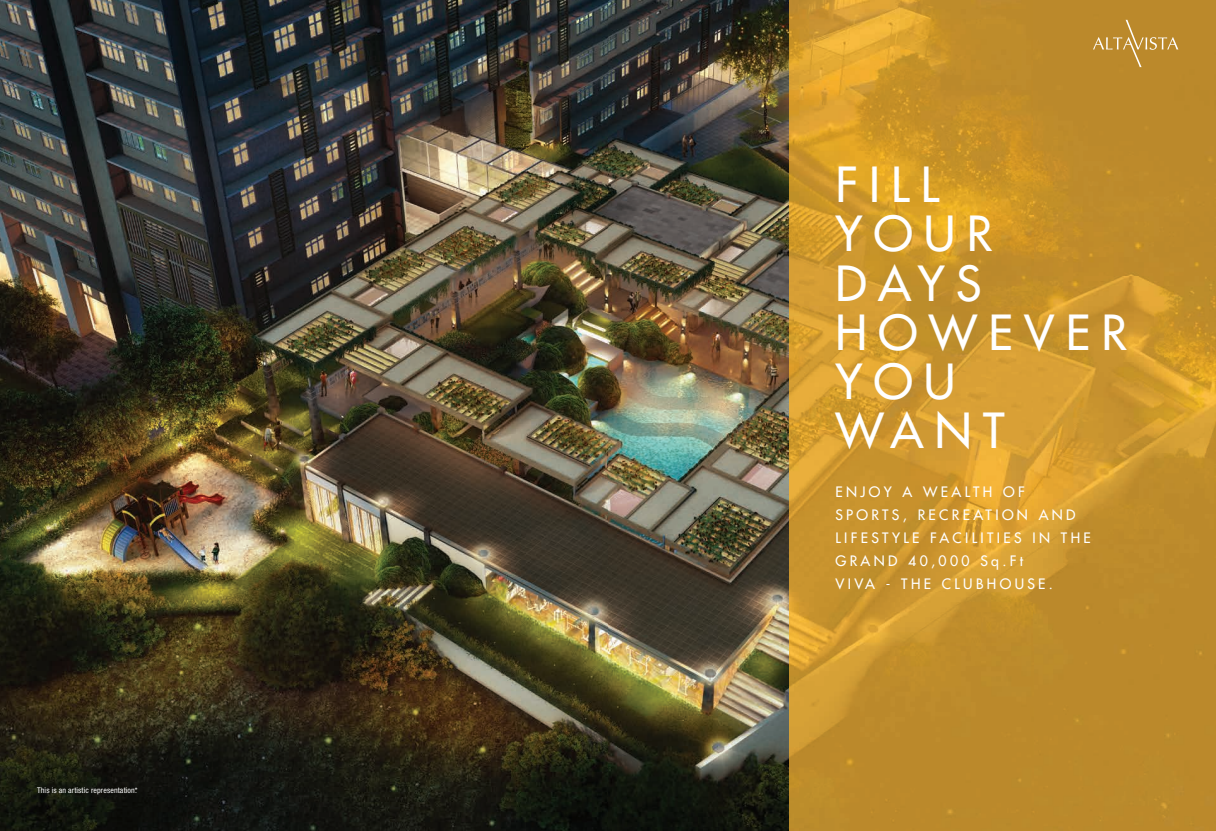
<style>
.page{position:relative;width:1216px;height:831px;background:#fff}
.page>*{position:absolute;margin:0;border:0;box-sizing:border-box;transform-origin:0 0}
.t1{font:47.07px/49.3px "Futura LT";letter-spacing:.24em;color:#fff}
.t2{font:14px/23px "Futura LT";letter-spacing:.24em;color:#fff}
.t3{font:condensed 7.88px "Helvetica Neue LT Std";letter-spacing:.015em;color:#fff}
</style>
<div class="page">
<img style="left:0;top:0;width:1215px;height:831px">
<svg style="left:1092px;top:20px;width:86px;height:47px;background:#c0913a"></svg>
<p class="t3" style="left:37px;top:786px;width:102px">This is an artistic representation*.</p>
<h1 class="t1" style="left:835px;top:160px;width:293px">FILL<br>YOUR<br>DAYS<br>HOWEVER<br>YOU<br>WANT</h1>
<p class="t2" style="left:835px;top:480px;width:257px">ENJOY A WEALTH OF<br>SPORTS, RECREATION AND<br>LIFESTYLE FACILITIES IN THE<br>GRAND 40,000 Sq.Ft<br>VIVA - THE CLUBHOUSE.</p>
</div>
